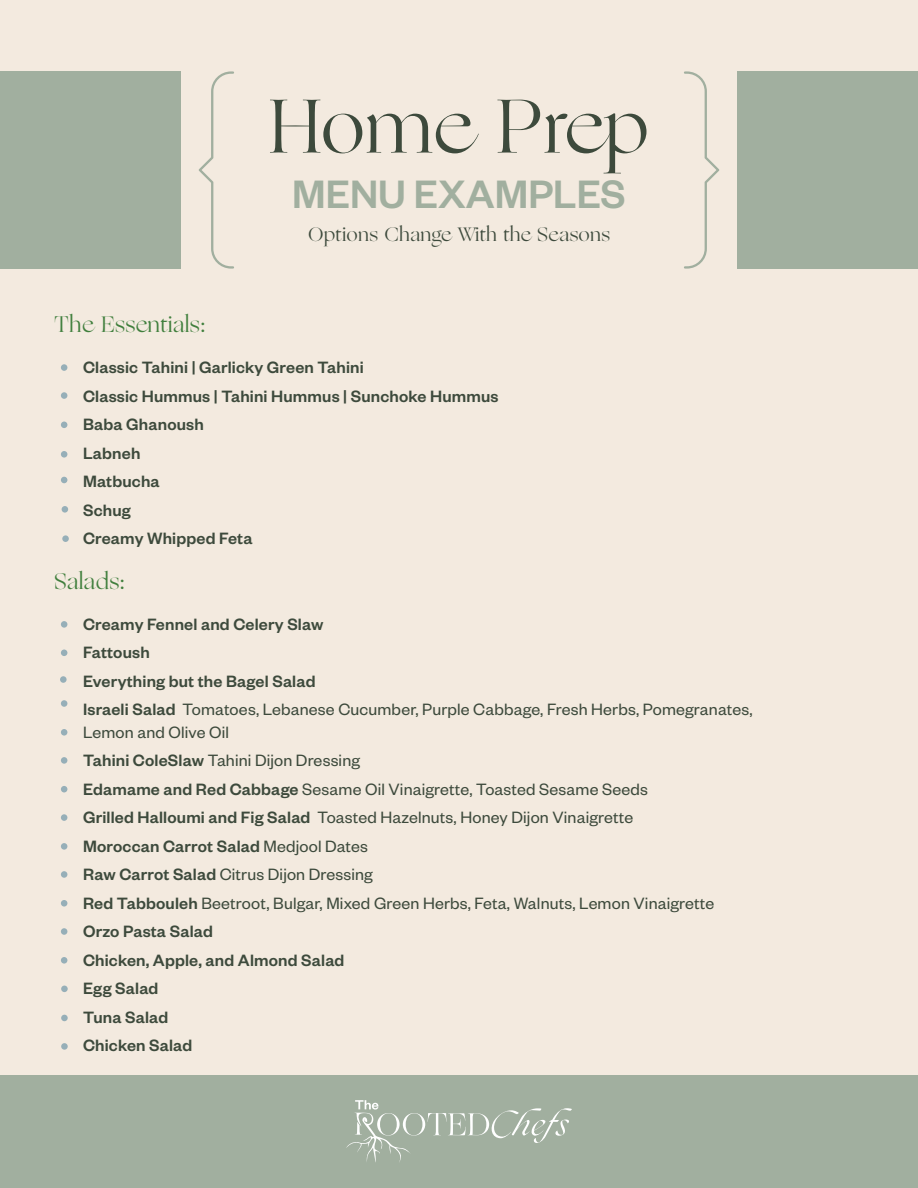
<style>
.page{position:relative;width:918px;height:1188px;background:#f3eadf}
.page>*{position:absolute;margin:0;border:0;box-sizing:border-box;transform-origin:0 0}
.t1{font:76.5px "Ogg";color:#3d4a3c}
.t2{font:500 43.5px "Founders Grotesk";color:#a1af9f}
.t3{font:22.5px "Ogg";letter-spacing:.01em;color:#407f3d}
.t4{font:19.5px "Ogg";letter-spacing:.01em;color:#3d4a3c}
.t5{font:18px/28.5px "Founders Grotesk";letter-spacing:.01em;color:#3d4a3c}
.t6{font:500 18px/28.5px "Founders Grotesk";letter-spacing:.01em;color:#3d4a3c}
.s1{font-weight:400}
.s2{font-weight:500}
</style>
<div class="page">
<div style="left:737px;top:71px;width:181px;height:198px;background:#a1af9f"></div>
<div style="left:0;top:71px;width:181px;height:198px;background:#a1af9f"></div>
<svg style="left:684px;top:71px;width:35px;height:198px"></svg>
<svg style="left:199px;top:71px;width:35px;height:198px"></svg>
<div style="left:0;top:1076px;width:918px;height:112px;background:#a1af9f"></div>
<svg style="left:346px;top:1100px;width:226px;height:62px"></svg>
<div style="left:61px;top:364px;width:6px;height:7px;background:#96afb8;border-radius:50%"></div>
<div style="left:61px;top:392px;width:6px;height:7px;background:#96afb8;border-radius:50%"></div>
<svg style="left:61px;top:422px;width:6px;height:6px"></svg>
<div style="left:61px;top:451px;width:6px;height:7px;background:#96afb8;border-radius:50%"></div>
<svg style="left:61px;top:477px;width:6px;height:6px"></svg>
<div style="left:62px;top:506px;width:6px;height:7px;background:#96afb8;border-radius:50%"></div>
<div style="left:62px;top:535px;width:7px;height:7px;background:#96afb8;border-radius:50%"></div>
<div style="left:61px;top:621px;width:6px;height:7px;background:#96afb8;border-radius:50%"></div>
<svg style="left:61px;top:650px;width:6px;height:6px"></svg>
<div style="left:60px;top:676px;width:7px;height:7px;background:#96afb8;border-radius:50%"></div>
<div style="left:61px;top:700px;width:6px;height:7px;background:#96afb8;border-radius:50%"></div>
<div style="left:61px;top:729px;width:6px;height:7px;background:#96afb8;border-radius:50%"></div>
<div style="left:61px;top:757px;width:6px;height:7px;background:#96afb8;border-radius:50%"></div>
<svg style="left:61px;top:786px;width:6px;height:6px"></svg>
<div style="left:61px;top:814px;width:6px;height:7px;background:#96afb8;border-radius:50%"></div>
<div style="left:61px;top:843px;width:6px;height:7px;background:#96afb8;border-radius:50%"></div>
<div style="left:61px;top:871px;width:6px;height:7px;background:#96afb8;border-radius:50%"></div>
<div style="left:61px;top:900px;width:6px;height:7px;background:#96afb8;border-radius:50%"></div>
<div style="left:61px;top:928px;width:6px;height:7px;background:#96afb8;border-radius:50%"></div>
<div style="left:61px;top:957px;width:6px;height:7px;background:#96afb8;border-radius:50%"></div>
<div style="left:61px;top:986px;width:7px;height:6px;background:#96afb8;border-radius:50%"></div>
<div style="left:61px;top:1015px;width:7px;height:6px;background:#96afb8;border-radius:50%"></div>
<div style="left:61px;top:1043px;width:7px;height:7px;background:#96afb8;border-radius:50%"></div>
<h1 class="t1" style="left:269px;top:74px;width:382px">Home Prep</h1>
<h2 class="t2" style="left:292px;top:167px;width:335px">MENU EXAMPLES</h2>
<p class="t4" style="left:308px;top:221px;width:303px">Options Change With the Seasons</p>
<p class="t3" style="left:54px;top:309px;width:153px">The Essentials:</p>
<p class="t6" style="left:83px;top:352px;width:417px">Classic Tahini | Garlicky Green Tahini<br>Classic Hummus | Tahini Hummus | Sunchoke Hummus<br>Baba Ghanoush<br>Labneh<br>Matbucha<br>Schug<br>Creamy Whipped Feta</p>
<p class="t3" style="left:54px;top:566px;width:73px">Salads:</p>
<p class="t6" style="left:83px;top:609px;width:671px">Creamy Fennel and Celery Slaw<br>Fattoush<br>Everything but the Bagel Salad<br>Israeli Salad <span class="s1">Tomatoes, Lebanese Cucumber, Purple Cabbage, Fresh Herbs, Pomegranates,</span></p>
<p class="t5" style="left:83px;top:717px;width:633px">Lemon and Olive Oil<br><span class="s2">Tahini ColeSlaw</span> Tahini Dijon Dressing<br><span class="s2">Edamame and Red Cabbage</span> Sesame Oil Vinaigrette, Toasted Sesame Seeds<br><span class="s2">Grilled Halloumi and Fig Salad</span> Toasted Hazelnuts, Honey Dijon Vinaigrette<br><span class="s2">Moroccan Carrot Salad</span> Medjool Dates<br><span class="s2">Raw Carrot Salad</span> Citrus Dijon Dressing<br><span class="s2">Red Tabbouleh</span> Beetroot, Bulgar, Mixed Green Herbs, Feta, Walnuts, Lemon Vinaigrette <span class="s2">Orzo Pasta Salad<br>Chicken, Apple, and Almond Salad<br>Egg Salad<br>Tuna Salad<br>Chicken Salad</span></p>
</div>
